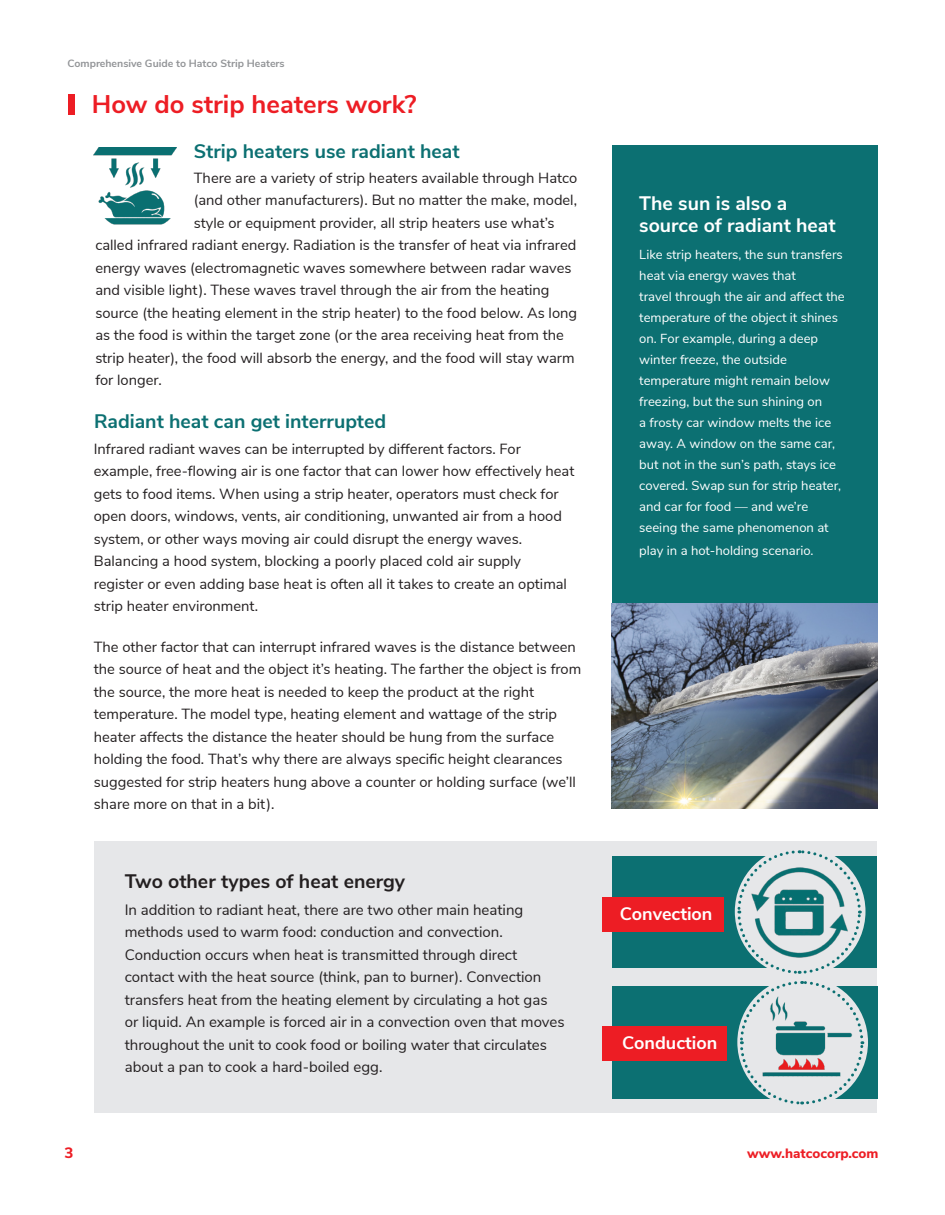
<style>
.page{position:relative;width:945px;height:1215px;background:#fff}
.page>*{position:absolute;margin:0;border:0;box-sizing:border-box;transform-origin:0 0}
.t1{font:700 25.5px "Nunito Sans";color:#ed1d24}
.t2{font:700 19.5px "Nunito Sans";color:#0c7072}
.t3{font:700 19.5px/22.5px "Nunito Sans";color:#fff}
.t4{font:700 19.5px "Nunito Sans";color:#231f20}
.t5{font:700 18px "Nunito Sans";color:#fff}
.t6{font:15px/22.5px "Nunito Sans";color:#231f20}
.t7{font:800 15px "Nunito Sans";color:#ed1d24}
.t8{font:14.7px/22.5px "Nunito Sans";color:#231f20}
.t9{font:800 13.5px "Nunito Sans";color:#ed1d24}
.t10{font:13.05px/21px "Nunito Sans";color:#fff}
.t11{font:700 10.5px "Nunito Sans";color:#939598}
</style>
<div class="page">
<div style="left:94px;top:842px;width:784px;height:271px;background:#e6e7e9"></div>
<div style="left:612px;top:145px;width:266px;height:616px;background:#0c7072"></div>
<div style="left:68px;top:94px;width:6px;height:20px;background:#ed1d24"></div>
<img style="left:94px;top:148px;width:82px;height:77px">
<div style="left:612px;top:986px;width:266px;height:113px;background:#0c7072"></div>
<div style="left:612px;top:856px;width:265px;height:111px;background:#0c7072"></div>
<div style="left:602px;top:897px;width:122px;height:35px;background:#ed1d24"></div>
<div style="left:602px;top:1027px;width:124px;height:34px;background:#ed1d24"></div>
<img style="left:730px;top:841px;width:148px;height:96px">
<svg style="left:736px;top:849px;width:129px;height:88px"></svg>
<img style="left:686px;top:937px;width:192px;height:176px">
<img style="left:612px;top:604px;width:266px;height:205px">
<p class="t11" style="left:68px;top:56px;width:219px">Comprehensive Guide to Hatco Strip Heaters</p>
<p class="t1" style="left:92px;top:86px;width:326px">How do strip heaters work?</p>
<p class="t2" style="left:194px;top:137px;width:267px">Strip heaters use radiant heat</p>
<p class="t8" style="left:194px;top:166px;width:385px">There are a variety of strip heaters available through Hatco</p>
<p class="t8" style="left:194px;top:188px;width:385px">(and other manufacturers). But no matter the make, model,</p>
<p class="t8" style="left:194px;top:211px;width:362px">style or equipment provider, all strip heaters use what’s</p>
<p class="t8" style="left:95px;top:233px;width:482px">called infrared radiant energy. Radiation is the transfer of heat via infrared</p>
<p class="t8" style="left:95px;top:256px;width:478px">energy waves (electromagnetic waves somewhere between radar waves</p>
<p class="t8" style="left:95px;top:278px;width:456px">and visible light). These waves travel through the air from the heating</p>
<p class="t8" style="left:95px;top:301px;width:483px">source (the heating element in the strip heater) to the food below. As long</p>
<p class="t8" style="left:95px;top:323px;width:470px">as the food is within the target zone (or the area receiving heat from the</p>
<p class="t8" style="left:95px;top:346px;width:481px">strip heater), the food will absorb the energy, and the food will stay warm</p>
<p class="t8" style="left:95px;top:368px;width:68px">for longer.</p>
<p class="t2" style="left:94px;top:407px;width:294px">Radiant heat can get interrupted</p>
<p class="t8" style="left:94px;top:436px;width:429px">Infrared radiant waves can be interrupted by different factors. For</p>
<p class="t8" style="left:94px;top:459px;width:482px">example, free-flowing air is one factor that can lower how effectively heat gets to food items. When using a strip heater, operators must check for open doors, windows, vents, air conditioning, unwanted air from a hood system, or other ways moving air could disrupt the energy waves.</p>
<p class="t8" style="left:94px;top:549px;width:429px">Balancing a hood system, blocking a poorly placed cold air supply</p>
<p class="t8" style="left:94px;top:571px;width:475px">register or even adding base heat is often all it takes to create an optimal strip heater environment.</p>
<p class="t8" style="left:94px;top:634px;width:489px">The other factor that can interrupt infrared waves is the distance between the source of heat and the object it’s heating. The farther the object is from the source, the more heat is needed to keep the product at the right</p>
<p class="t8" style="left:94px;top:702px;width:470px">temperature. The model type, heating element and wattage of the strip heater affects the distance the heater should be hung from the surface holding the food. That’s why there are always specific height clearances</p>
<p class="t8" style="left:94px;top:769px;width:484px">suggested for strip heaters hung above a counter or holding surface (we’ll share more on that in a bit).</p>
<p class="t4" style="left:125px;top:867px;width:282px">Two other types of heat energy</p>
<p class="t6" style="left:125px;top:897px;width:400px">In addition to radiant heat, there are two other main heating</p>
<p class="t6" style="left:125px;top:920px;width:380px">methods used to warm food: conduction and convection.</p>
<p class="t6" style="left:125px;top:942px;width:441px">Conduction occurs when heat is transmitted through direct contact with the heat source (think, pan to burner). Convection transfers heat from the heating element by circulating a hot gas or liquid. An example is forced air in a convection oven that moves throughout the unit to cook food or boiling water that circulates about a pan to cook a hard-boiled egg.</p>
<p class="t3" style="left:639px;top:190px;width:198px">The sun is also a source of radiant heat</p>
<p class="t10" style="left:639px;top:243px;width:205px">Like strip heaters, the sun transfers heat via energy waves that</p>
<p class="t10" style="left:639px;top:285px;width:207px">travel through the air and affect the temperature of the object it shines on. For example, during a deep winter freeze, the outside</p>
<p class="t10" style="left:639px;top:369px;width:203px">temperature might remain below freezing, but the sun shining on<br>a frosty car window melts the ice away. A window on the same car, but not in the sun’s path, stays ice covered. Swap sun for strip heater, and car for food — and we’re</p>
<p class="t10" style="left:639px;top:515px;width:191px;line-height:22.5px">seeing the same phenomenon at play in a hot-holding scenario.</p>
<p class="t5" style="left:620px;top:901px;width:94px">Convection</p>
<p class="t5" style="left:622px;top:1030px;width:97px">Conduction</p>
<p class="t7" style="left:65px;top:1142px;width:10px">3</p>
<p class="t9" style="left:747px;top:1144px;width:133px">www.hatcocorp.com</p>
</div>
